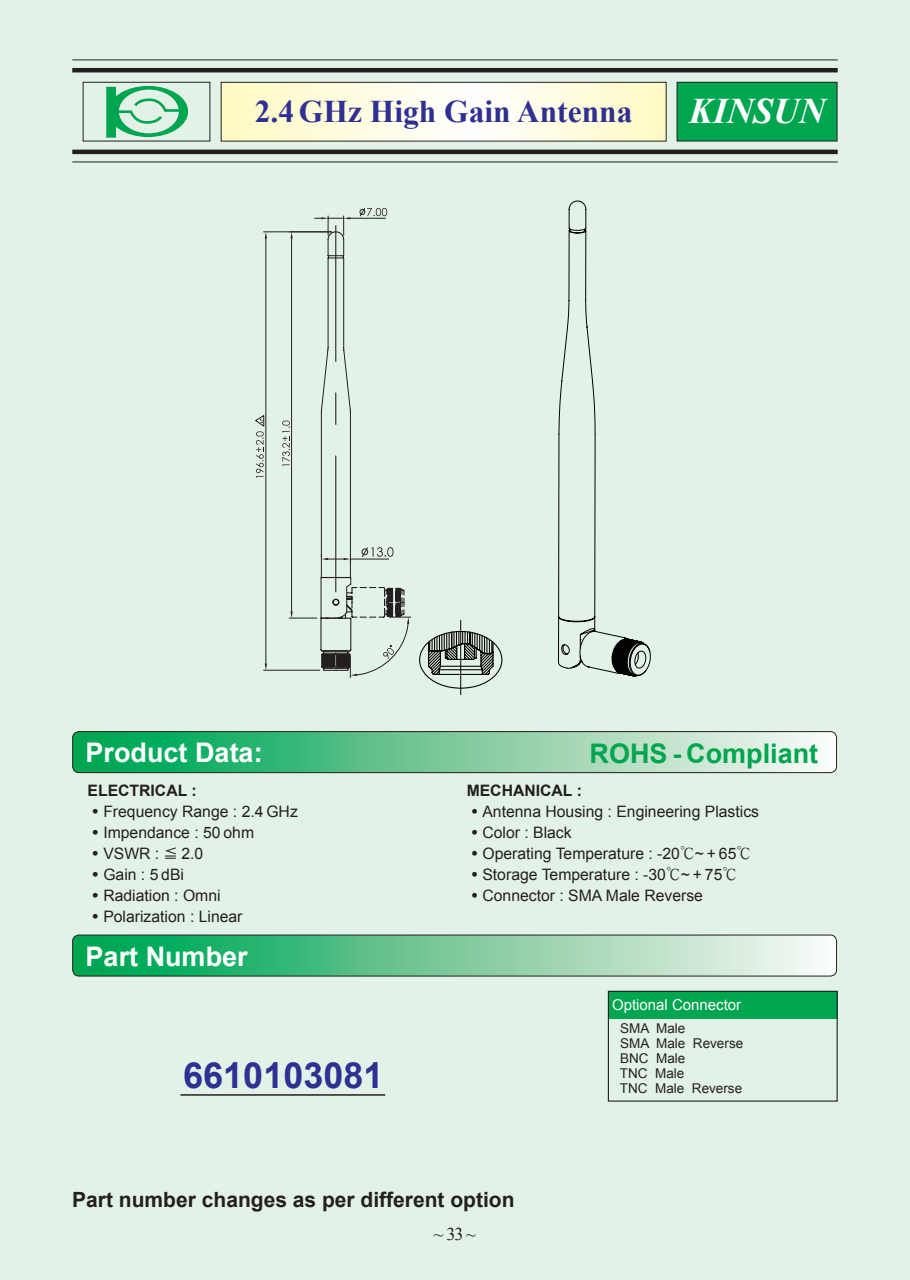
<style>
.page{position:relative;width:910px;height:1280px;background:#e3f2e7}
.page>*{position:absolute;margin:0;border:0;box-sizing:border-box;transform-origin:0 0}
.t1{font:700 36px "Arial";color:#2e3092}
.t2{font:italic 700 36px "Times New Roman";color:#fff}
.t3{font:700 31.5px "Times New Roman";color:#2e3092}
.t4{font:700 27px "Arial";color:#fff}
.t5{font:700 27px "Arial";color:#00a54f}
.t6{font:700 21px "Arial";color:#231f20}
.t7{font:18px "Times New Roman";color:#231f20}
.t8{font:15.75px/21px "Arial";color:#231f20}
.t9{font:15px "Arial";color:#fff}
.t10{font:13.5px/15px "Arial";color:#231f20}
.s1{font-weight:700}
.s2{font-family:"DF Kai Shu SB Estd BF"}
.s3{font-family:"DF Hei W5 WIN BF"}
</style>
<div class="page">
<hr style="left:72px;top:60px;width:766px;height:1px;background:#231f20">
<hr style="left:72px;top:68px;width:766px;height:4px;background:#231f20">
<hr style="left:72px;top:162px;width:766px;height:1px;background:#231f20">
<hr style="left:72px;top:150px;width:766px;height:4px;background:#231f20">
<div style="left:677px;top:82px;width:160px;height:59px;background:#00a54f"></div>
<div style="left:677px;top:82px;width:160px;height:59px;border:1px solid #231f20"></div>
<svg style="left:223px;top:84px;width:441px;height:55px;background:#fffce0"></svg>
<div style="left:221px;top:82px;width:445px;height:59px;border:1px solid #231f20"></div>
<div style="left:83px;top:82px;width:127px;height:59px;border:1px solid #231f20"></div>
<svg style="left:109px;top:86px;width:79px;height:50px"></svg>
<div style="left:108px;top:86px;width:80px;height:51px;border:1px solid #00a54f;border-radius:50%"></div>
<div style="left:119px;top:90px;width:60px;height:43px;background:#e3f2e7;border-radius:50%"></div>
<div style="left:107px;top:87px;width:8px;height:50px;background:#00a54f"></div>
<div style="left:106px;top:87px;width:10px;height:51px;border:1px solid #00a54f"></div>
<svg style="left:115px;top:97px;width:67px;height:28px"></svg>
<div style="left:73px;top:732px;width:764px;height:41px;background:linear-gradient(to right,#00a047,#fff7f5);border-radius:6px"></div>
<div style="left:72px;top:731px;width:765px;height:42px;border:1px solid #231f20;border-radius:6px"></div>
<div style="left:73px;top:935px;width:764px;height:41px;background:linear-gradient(to right,#00a047,#fff7f5);border-radius:6px"></div>
<div style="left:72px;top:935px;width:765px;height:41px;border:1px solid #231f20;border-radius:6px"></div>
<div style="left:608px;top:991px;width:230px;height:27px;background:#00a54f"></div>
<div style="left:608px;top:991px;width:230px;height:111px;border:1px solid #231f20"></div>
<hr style="left:180px;top:1094px;width:205px;height:2px;background:#231f20">
<hr style="left:264px;top:232px;width:67px;height:1px;background:#231f20">
<hr style="left:264px;top:670px;width:56px;height:1px;background:#231f20">
<hr style="left:266px;top:239px;width:1px;height:424px;background:#231f20">
<svg style="left:265px;top:232px;width:2px;height:7px"></svg>
<svg style="left:265px;top:663px;width:2px;height:7px"></svg>
<svg style="left:255px;top:415px;width:9px;height:63px"></svg>
<svg style="left:282px;top:208px;width:129px;height:470px"></svg>
<svg style="left:558px;top:200px;width:93px;height:477px"></svg>
<hr style="left:460px;top:620px;width:1px;height:75px;background:#030303">
<svg style="left:419px;top:630px;width:84px;height:59px"></svg>
<h2 class="t3" style="left:255px;top:90px;width:379px">2.4 GHz High Gain Antenna</h2>
<h1 class="t2" style="left:689px;top:86px;width:138px">KINSUN</h1>
<h3 class="t4" style="left:86px;top:735px;width:179px">Product Data:</h3>
<h3 class="t5" style="left:590px;top:735px;width:230px">ROHS - Compliant</h3>
<p class="t8" style="left:88px;top:780px;width:212px"><span class="s1">ELECTRICAL :<br></span><span class="s2">˙</span>Frequency Range : 2.4 GHz <span class="s2">˙</span>Impendance : 50 ohm <span class="s2">˙</span>VSWR : <span class="s3">≦</span> 2.0<br><span class="s2">˙</span>Gain : 5 dBi<br><span class="s2">˙</span>Radiation : Omni <span class="s2">˙</span>Polarization : Linear</p>
<p class="t8" style="left:467px;top:780px;width:294px"><span class="s1">MECHANICAL :<br></span><span class="s2">˙</span>Antenna Housing : Engineering Plastics <span class="s2">˙</span>Color : Black<br><span class="s2">˙</span>Operating Temperature : -20<span class="s2">℃</span>~ + 65<span class="s2">℃ ˙</span>Storage Temperature : -30<span class="s2">℃</span>~ + 75<span class="s2">℃ ˙</span>Connector : SMA Male Reverse</p>
<h3 class="t4" style="left:86px;top:938px;width:164px">Part Number</h3>
<h1 class="t1" style="left:183px;top:1052px;width:202px">6610103081</h1>
<h3 class="t6" style="left:72px;top:1185px;width:444px">Part number changes as per different option</h3>
<p class="t7" style="left:434px;top:1221px;width:43px">~ 33 ~</p>
<p class="t9" style="left:612px;top:995px;width:131px">Optional Connector</p>
<p class="t10" style="left:620px;top:1021px;width:125px">SMA Male<br>SMA Male Reverse<br>BNC Male<br>TNC Male</p>
<p class="t10" style="left:620px;top:1081px;width:124px">TNC Male Reverse</p>
</div>
